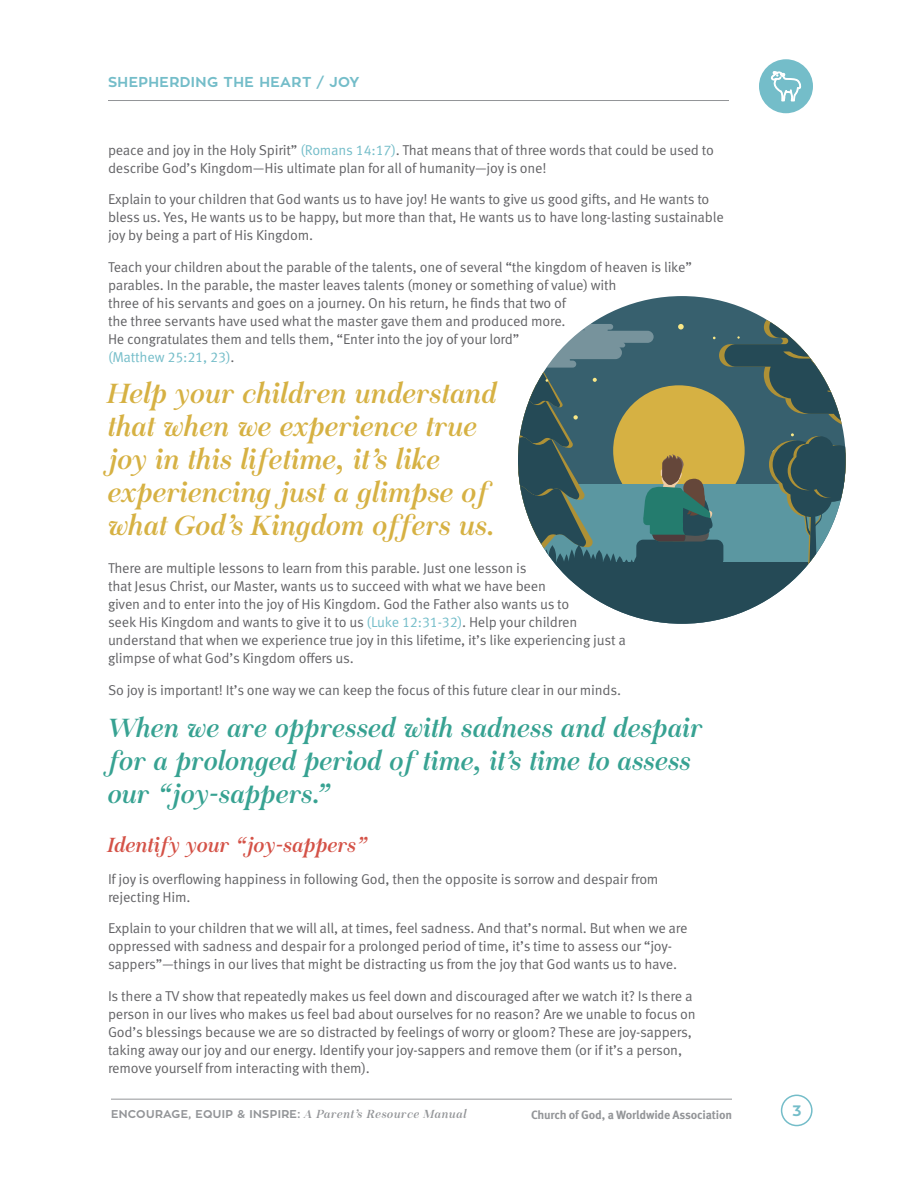
<style>
.page{position:relative;width:918px;height:1188px;background:#fff}
.page>*{position:absolute;margin:0;border:0;box-sizing:border-box;transform-origin:0 0}
.t1{font:italic 28.5px/33px "Chapaza Abigail";letter-spacing:-.01em;color:#d6b143}
.t2{font:italic 27px/33px "Chapaza Abigail";letter-spacing:-.01em;color:#37a292}
.t3{font:italic 21px "Chapaza Abigail";letter-spacing:-.01em;color:#d45247}
.t4{font:700 15px "Zona Pro";color:#74bdc9}
.t5{font:14.25px/18px "Meta OT Norm";letter-spacing:-.015em;color:#636366}
.t6{font:700 14.25px "Zona Pro";letter-spacing:.03em;color:#74bdc9}
.t7{font:700 12px "Meta OT";letter-spacing:-.015em;color:#939598}
.t8{font:700 11.25px "Zona Pro";letter-spacing:.03em;color:#939598}
.s1{color:#74bdc9}
.s2{font-family:"Chapaza Abigail";font-weight:400;font-style:italic;font-size:12px}
</style>
<div class="page">
<div style="left:759px;top:59px;width:54px;height:54px;background:#74bdc9;border-radius:50%"></div>
<svg style="left:771px;top:71px;width:30px;height:30px"></svg>
<hr style="left:108px;top:100px;width:621px;height:1px;background:#939598">
<hr style="left:111px;top:1099px;width:621px;height:1px;background:#939598">
<div style="left:781px;top:1095px;width:32px;height:31px;border:2px solid #74bdc9;border-radius:50%"></div>
<svg style="left:573px;top:583px;width:217px;height:41px;fill:#254a56"></svg>
<svg style="left:518px;top:316px;width:328px;height:267px"></svg>
<p class="t6" style="left:108px;top:72px;width:253px">SHEPHERDING THE HEART / JOY</p>
<p class="t5" style="left:108px;top:141px;width:607px">peace and joy in the Holy Spirit” <span class="s1">(Romans 14:17)</span>. That means that of three words that could be used to describe God’s Kingdom—His ultimate plan for all of humanity—joy is one!</p>
<p class="t5" style="left:108px;top:191px;width:617px">Explain to your children that God wants us to have joy! He wants to give us good gifts, and He wants to bless us. Yes, He wants us to be happy, but more than that, He wants us to have long-lasting sustainable joy by being a part of His Kingdom.</p>
<p class="t5" style="left:108px;top:258px;width:585px">Teach your children about the parable of the talents, one of several “the kingdom of heaven is like” parables. In the parable, the master leaves talents (money or something of value) with<br>three of his servants and goes on a journey. On his return, he finds that two of<br>the three servants have used what the master gave them and produced more.<br>He congratulates them and tells them, “Enter into the joy of your lord”<br><span class="s1">(Matthew 25:21, 23)</span>.</p>
<p class="t1" style="left:108px;top:379px;width:391px">Help your children understand that when we experience true joy in this lifetime, it’s like experiencing just a glimpse of what God’s Kingdom offers us.</p>
<p class="t5" style="left:108px;top:560px;width:519px">There are multiple lessons to learn from this parable. Just one lesson is<br>that Jesus Christ, our Master, wants us to succeed with what we have been<br>given and to enter into the joy of His Kingdom. God the Father also wants us to<br>seek His Kingdom and wants to give it to us <span class="s1">(Luke 12:31-32)</span>. Help your children understand that when we experience true joy in this lifetime, it’s like experiencing just a glimpse of what God’s Kingdom offers us.</p>
<p class="t5" style="left:108px;top:681px;width:515px">So joy is important! It’s one way we can keep the focus of this future clear in our minds.</p>
<p class="t2" style="left:108px;top:713px;width:597px">When we are oppressed with sadness and despair for a prolonged period of time, it’s time to assess our “joy-sappers.”</p>
<p class="t3" style="left:108px;top:831px;width:259px">Identify your “joy-sappers”</p>
<p class="t5" style="left:108px;top:870px;width:552px">If joy is overflowing happiness in following God, then the opposite is sorrow and despair from rejecting Him.</p>
<p class="t5" style="left:108px;top:920px;width:581px">Explain to your children that we will all, at times, feel sadness. And that’s normal. But when we are oppressed with sadness and despair for a prolonged period of time, it’s time to assess our “joy&shy;sappers”—things in our lives that might be distracting us from the joy that God wants us to have.</p>
<p class="t5" style="left:108px;top:987px;width:589px">Is there a TV show that repeatedly makes us feel down and discouraged after we watch it? Is there a person in our lives who makes us feel bad about ourselves for no reason? Are we unable to focus on God’s blessings because we are so distracted by feelings of worry or gloom? These are joy-sappers, taking away our joy and our energy. Identify your joy-sappers and remove them (or if it’s a person, remove yourself from interacting with them).</p>
<p class="t8" style="left:111px;top:1107px;width:357px">ENCOURAGE, EQUIP &amp; INSPIRE: <span class="s2">A Parent’s Resource Manual</span></p>
<p class="t7" style="left:531px;top:1107px;width:202px">Church of God, a Worldwide Association</p>
<p class="t4" style="left:792px;top:1101px;width:11px">3</p>
</div>
